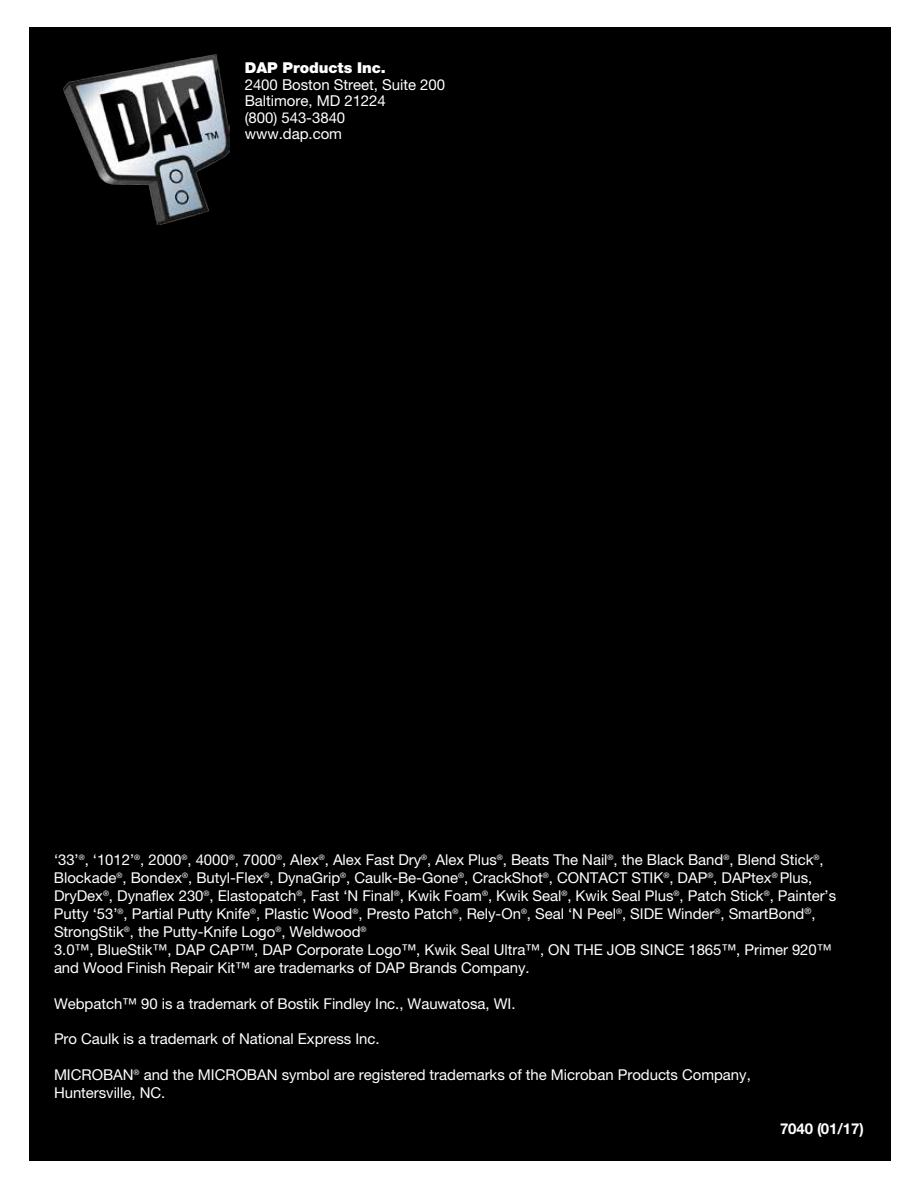
<style>
.page{position:relative;width:918px;height:1188px;background:#fff}
.page>*{position:absolute;margin:0;border:0;box-sizing:border-box;transform-origin:0 0}
.t1{font:15px/18px "Helvetica Neue";letter-spacing:-.005em;color:#fff}
.t2{font:900 15px "Helvetica Neue";letter-spacing:-.005em;color:#fff}
.t3{font:700 15px "Helvetica Neue";letter-spacing:-.005em;color:#fff}
</style>
<div class="page">
<div style="left:29px;top:27px;width:862px;height:1134px;background:#000"></div>
<img style="left:63px;top:54px;width:167px;height:171px">
<p class="t2" style="left:245px;top:59px;width:141px">DAP Products Inc.</p>
<p class="t1" style="left:245px;top:76px;width:202px;line-height:16.5px">2400 Boston Street, Suite 200<br>Baltimore, MD 21224<br>(800) 543-3840 www.dap.com</p>
<p class="t1" style="left:54px;top:851px;width:784px">‘33’<sup>®</sup>, ‘1012’<sup>®</sup>, 2000<sup>®</sup>, 4000<sup>®</sup>, 7000<sup>®</sup>, Alex<sup>®</sup>, Alex Fast Dry<sup>®</sup>, Alex Plus<sup>®</sup>, Beats The Nail<sup>®</sup>, the Black Band<sup>®</sup>, Blend Stick<sup>®</sup>, Blockade<sup>®</sup>, Bondex<sup>®</sup>, Butyl-Flex<sup>®</sup>, DynaGrip<sup>®</sup>, Caulk-Be-Gone<sup>®</sup>, CrackShot<sup>®</sup>, CONTACT STIK<sup>®</sup>, DAP<sup>®</sup>, DAPtex<sup>®</sup> Plus, DryDex<sup>®</sup>, Dynaflex 230<sup>®</sup>, Elastopatch<sup>®</sup>, Fast ‘N Final<sup>®</sup>, Kwik Foam<sup>®</sup>, Kwik Seal<sup>®</sup>, Kwik Seal Plus<sup>®</sup>, Patch Stick<sup>®</sup>, Painter’s Putty ‘53’<sup>®</sup>, Partial Putty Knife<sup>®</sup>, Plastic Wood<sup>®</sup>, Presto Patch<sup>®</sup>, Rely-On<sup>®</sup>, Seal ‘N Peel<sup>®</sup>, SIDE Winder<sup>®</sup>, SmartBond<sup>®</sup>, StrongStik<sup>®</sup>, the Putty-Knife Logo<sup>®</sup>, Weldwood<sup>®<br></sup>3.0™, BlueStik™, DAP CAP™, DAP Corporate Logo™, Kwik Seal Ultra™, ON THE JOB SINCE 1865™, Primer 920™ and Wood Finish Repair Kit™ are trademarks of DAP Brands Company.</p>
<p class="t1" style="left:54px;top:994px;width:463px">Webpatch™ 90 is a trademark of Bostik Findley Inc., Wauwatosa, WI.</p>
<p class="t1" style="left:54px;top:1030px;width:327px">Pro Caulk is a trademark of National Express Inc.</p>
<p class="t1" style="left:54px;top:1066px;width:698px">MICROBAN<sup>®</sup> and the MICROBAN symbol are registered trademarks of the Microban Products Company,<br>Huntersville, NC.</p>
<p class="t3" style="left:780px;top:1120px;width:85px">7040 (01/17)</p>
</div>
